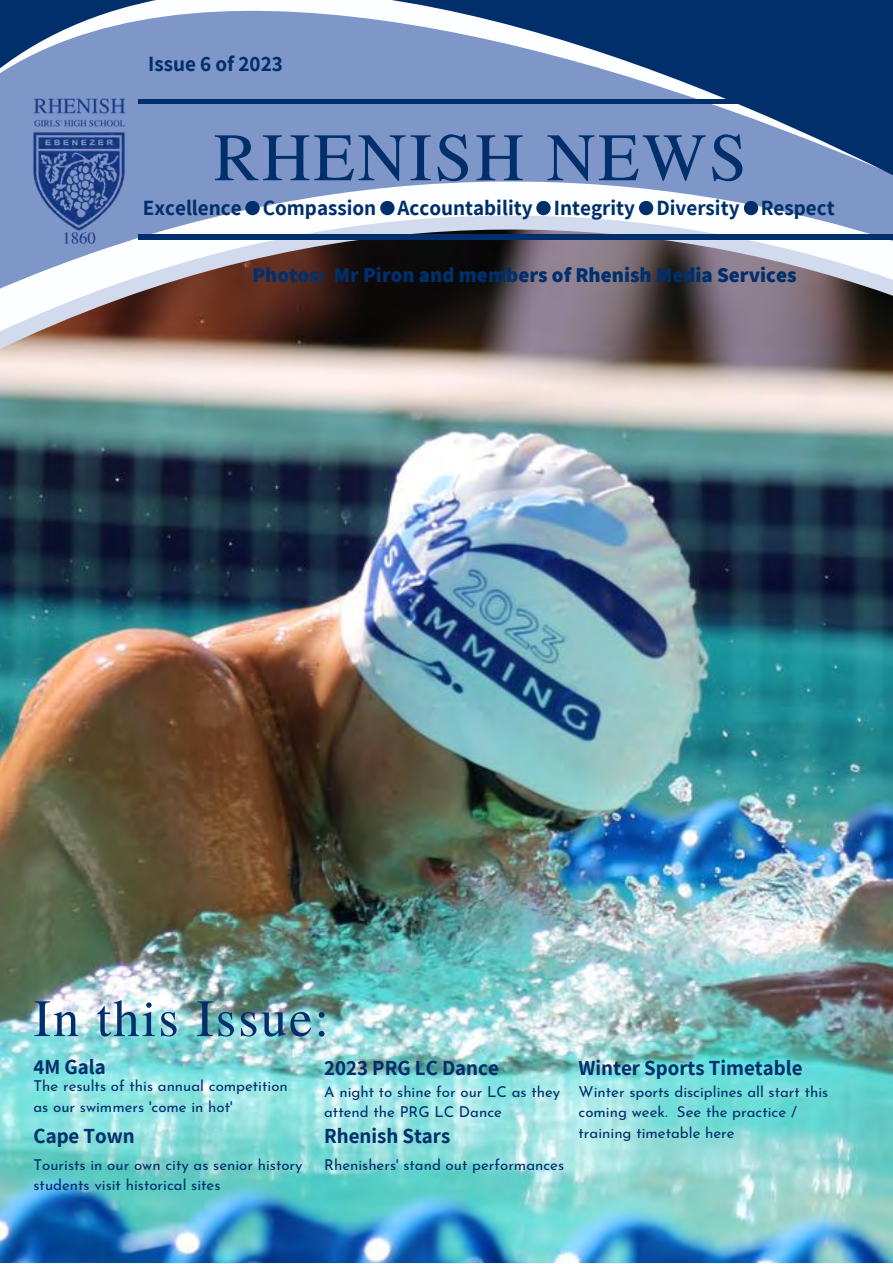
<style>
.page{position:relative;width:893px;height:1264px;background:#fff}
.page>*{position:absolute;margin:0;border:0;box-sizing:border-box;transform-origin:0 0}
.t1{font:67.8px "Te X Gyre Termes";letter-spacing:.04em;color:#002f6c}
.t2{font:52.5px "Te X Gyre Termes";letter-spacing:.04em;color:#002f6c}
.t3{font:700 21.15px "Assistant";color:#002f6c}
.t4{font:700 21px "Assistant";color:#002f6c}
.t5{font:800 21px "Assistant";color:#002f6c}
.t6{font:15px/20.2px "Josefin Sans";color:#002f6c}
</style>
<div class="page">
<img style="left:0;top:428px;width:892px;height:834px">
<svg style="left:0;top:408px;width:892px;height:20px;background:#95afac"></svg>
<svg style="left:0;top:360px;width:892px;height:48px;background:#dacfc9"></svg>
<svg style="left:0;top:324px;width:892px;height:36px;background:#78635f"></svg>
<svg style="left:0;top:0;width:892px;height:324px;background:#7785a5"></svg>
<div style="left:245px;top:201px;width:15px;height:14px;background:#002f6c;border-radius:50%"></div>
<div style="left:380px;top:201px;width:14px;height:14px;background:#002f6c;border-radius:50%"></div>
<div style="left:536px;top:201px;width:14px;height:14px;background:#002f6c;border-radius:50%"></div>
<div style="left:639px;top:201px;width:14px;height:14px;background:#002f6c;border-radius:50%"></div>
<div style="left:743px;top:201px;width:15px;height:14px;background:#002f6c;border-radius:50%"></div>
<hr style="left:138px;top:100px;width:733px;height:3px;background:#002f6c">
<img style="left:0;top:89px;width:157px;height:158px">
<hr style="left:138px;top:235px;width:754px;height:4px;background:#002f6c">
<h3 class="t3" style="left:148px;top:50px;width:136px">Issue 6 of 2023</h3>
<h1 class="t1" style="left:214px;top:109px;width:534px">RHENISH NEWS</h1>
<h3 class="t3" style="left:143px;top:194px;width:693px">Excellence Compassion Accountability Integrity Diversity Respect</h3>
<h3 class="t5" style="left:252px;top:260px;width:545px">Photos: Mr Piron and members of Rhenish Media Services</h3>
<h2 class="t2" style="left:34px;top:980px;width:297px">In this Issue:</h2>
<h3 class="t4" style="left:34px;top:1052px;width:74px">4M Gala</h3>
<p class="t6" style="left:34px;top:1077px;width:256px">The results of this annual competition as our swimmers 'come in hot'</p>
<h3 class="t4" style="left:34px;top:1121px;width:103px">Cape Town</h3>
<p class="t6" style="left:34px;top:1155px;width:270px">Tourists in our own city as senior history students visit historical sites</p>
<h3 class="t4" style="left:324px;top:1053px;width:176px">2023 PRG LC Dance</h3>
<p class="t6" style="left:324px;top:1083px;width:238px">A night to shine for our LC as they attend the PRG LC Dance</p>
<h3 class="t4" style="left:324px;top:1121px;width:128px">Rhenish Stars</h3>
<p class="t6" style="left:324px;top:1155px;width:241px">Rhenishers' stand out performances</p>
<h3 class="t4" style="left:578px;top:1053px;width:225px">Winter Sports Timetable</h3>
<p class="t6" style="left:578px;top:1083px;width:251px">Winter sports disciplines all start this coming week. See the practice / training timetable here</p>
</div>
